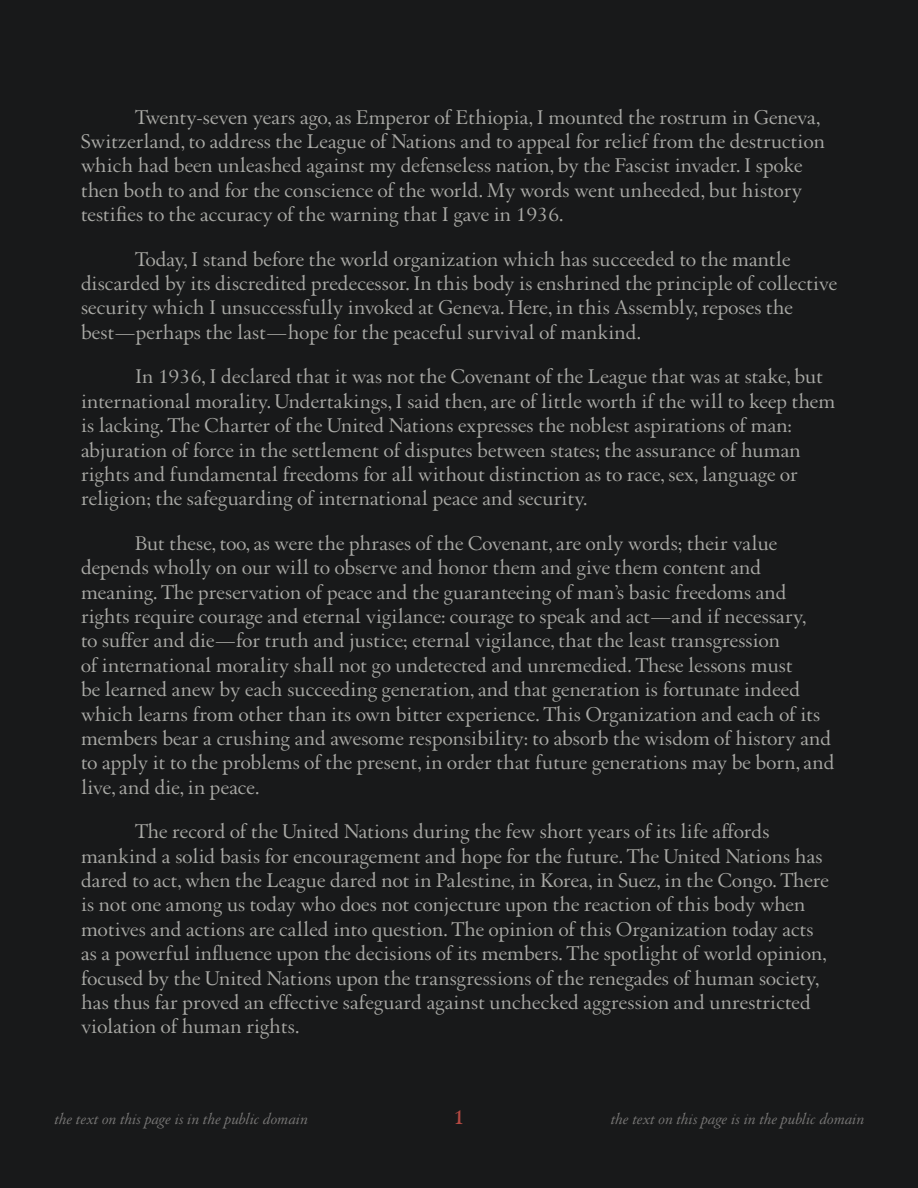
<style>
.page{position:relative;width:918px;height:1188px;background:#18191a}
.page>*{position:absolute;margin:0;border:0;box-sizing:border-box;transform-origin:0 0}
.t1{font:700 22.5px "Augereau";color:#b34942}
.Body_Copy{font:21.3px/24.3px "Augereau";letter-spacing:.01em;color:#aaaaa6}
.t2{font:italic 16.5px "Augereau";letter-spacing:.01em;color:#787776}
</style>
<div class="page">
<p class="Body_Copy" style="left:81px;top:105px;width:745px;text-indent:54px">Twenty-seven years ago, as Emperor of Ethiopia, I mounted the rostrum in Geneva, Switzerland, to address the League of Nations and to appeal for relief from the destruction which had been unleashed against my defenseless nation, by the Fascist invader. I spoke then both to and for the conscience of the world. My words went unheeded, but history testifies to the accuracy of the warning that I gave in 1936.</p>
<p class="Body_Copy" style="left:81px;top:247px;width:758px;text-indent:54px">Today, I stand before the world organization which has succeeded to the mantle discarded by its discredited predecessor. In this body is enshrined the principle of collective security which I unsuccessfully invoked at Geneva. Here, in this Assembly, reposes the best—perhaps the last—hope for the peaceful survival of mankind.</p>
<p class="Body_Copy" style="left:81px;top:364px;width:756px;text-indent:54px">In 1936, I declared that it was not the Covenant of the League that was at stake, but international morality. Undertakings, I said then, are of little worth if the will to keep them is lacking. The Charter of the United Nations expresses the noblest aspirations of man: abjuration of force in the settlement of disputes between states; the assurance of human rights and fundamental freedoms for all without distinction as to race, sex, language or religion; the safeguarding of international peace and security.</p>
<p class="Body_Copy" style="left:81px;top:531px;width:755px;text-indent:54px">But these, too, as were the phrases of the Covenant, are only words; their value depends wholly on our will to observe and honor them and give them content and meaning. The preservation of peace and the guaranteeing of man’s basic freedoms and rights require courage and eternal vigilance: courage to speak and act—and if necessary,<br>to suffer and die—for truth and justice; eternal vigilance, that the least transgression<br>of international morality shall not go undetected and unremedied. These lessons must<br>be learned anew by each succeeding generation, and that generation is fortunate indeed which learns from other than its own bitter experience. This Organization and each of its members bear a crushing and awesome responsibility: to absorb the wisdom of history and to apply it to the problems of the present, in order that future generations may be born, and live, and die, in peace.</p>
<p class="Body_Copy" style="left:81px;top:819px;width:749px;text-indent:54px">The record of the United Nations during the few short years of its life affords mankind a solid basis for encouragement and hope for the future. The United Nations has dared to act, when the League dared not in Palestine, in Korea, in Suez, in the Congo. There is not one among us today who does not conjecture upon the reaction of this body when motives and actions are called into question. The opinion of this Organization today acts as a powerful influence upon the decisions of its members. The spotlight of world opinion, focused by the United Nations upon the transgressions of the renegades of human society, has thus far proved an effective safeguard against unchecked aggression and unrestricted violation of human rights.</p>
<p class="t2" style="left:54px;top:1108px;width:255px">the text on this page is in the public domain</p>
<p class="t1" style="left:453px;top:1103px;width:13px">1</p>
<p class="t2" style="left:610px;top:1108px;width:255px">the text on this page is in the public domain</p>
</div>
